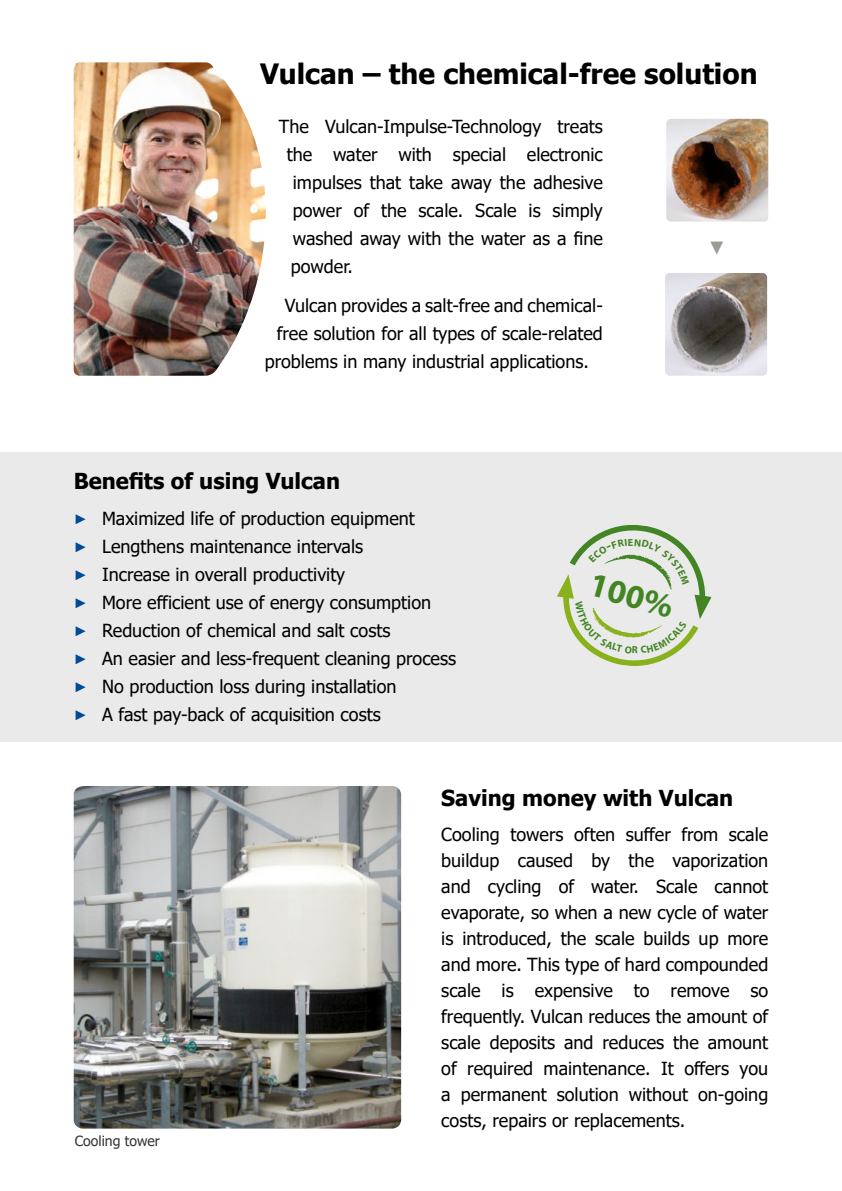
<style>
.page{position:relative;width:842px;height:1191px;background:#fff}
.page>*{position:absolute;margin:0;border:0;box-sizing:border-box;transform-origin:0 0}
.t1{font:700 33.8px "Myriad Pro";color:#4a9228}
.t2{font:700 28px "Tahoma";color:#000}
.t3{font:700 22px "Tahoma";color:#000}
.t4{font:18px/26px "Tahoma";color:#000}
.t5{font:700 18px "Arial";color:#9d9c93}
.t6{font:14px "Tahoma";color:#333332}
.s1{font-family:"Arial";font-size:14px;color:#004a98}
</style>
<div class="page">
<div style="left:0;top:452px;width:842px;height:289px;background:#eaeaea"></div>
<img style="left:665px;top:273px;width:102px;height:103px">
<img style="left:666px;top:119px;width:102px;height:102px">
<img style="left:74px;top:62px;width:192px;height:314px">
<img style="left:74px;top:786px;width:327px;height:342px">
<svg style="left:557px;top:525px;width:155px;height:141px"></svg>
<h2 class="t2" style="left:260px;top:54px;width:499px">Vulcan – the chemical-free solution</h2>
<p class="t4" style="left:279px;top:114px;width:325px">The Vulcan-Impulse-Technology treats</p>
<p class="t4" style="left:287px;top:142px;width:318px">the water with special electronic</p>
<p class="t4" style="left:293px;top:170px;width:311px">impulses that take away the adhesive</p>
<p class="t4" style="left:293px;top:198px;width:312px">power of the scale. Scale is simply</p>
<p class="t4" style="left:293px;top:226px;width:311px">washed away with the water as a fine</p>
<p class="t4" style="left:291px;top:254px;width:64px">powder.</p>
<p class="t4" style="left:285px;top:293px;width:320px">Vulcan provides a salt-free and chemical-</p>
<p class="t4" style="left:277px;top:321px;width:327px">free solution for all types of scale-related</p>
<p class="t4" style="left:265px;top:349px;width:326px">problems in many industrial applications.</p>
<p class="t5" style="left:730px;top:238px;width:20px;rotate:90deg">►</p>
<p class="t3" style="left:74px;top:466px;width:268px">Benefits of using Vulcan</p>
<p class="t4" style="left:74px;top:506px;width:384px;line-height:28px"><span class="s1">►</span> Maximized life of production equipment<br><span class="s1">►</span> Lengthens maintenance intervals<br><span class="s1">►</span> Increase in overall productivity<br><span class="s1">►</span> More efficient use of energy consumption<br><span class="s1">►</span> Reduction of chemical and salt costs<br><span class="s1">►</span> An easier and less-frequent cleaning process <span class="s1">►</span> No production loss during installation<br><span class="s1">►</span> A fast pay-back of acquisition costs</p>
<h1 class="t1" style="left:596px;top:562px;width:87px;rotate:16deg">100%</h1>
<p class="t6" style="left:75px;top:1132px;width:87px">Cooling tower</p>
<p class="t3" style="left:441px;top:782px;width:294px">Saving money with Vulcan</p>
<p class="t4" style="left:441px;top:822px;width:328px;text-align:justify">Cooling towers often suffer from scale buildup caused by the vaporization and cycling of water. Scale cannot evaporate, so when a new cycle of water is introduced, the scale builds up more and more. This type of hard compounded scale is expensive to remove so frequently. Vulcan reduces the amount of scale deposits and reduces the amount of required maintenance. It offers you a permanent solution without on-going costs, repairs or replacements.</p>
</div>
